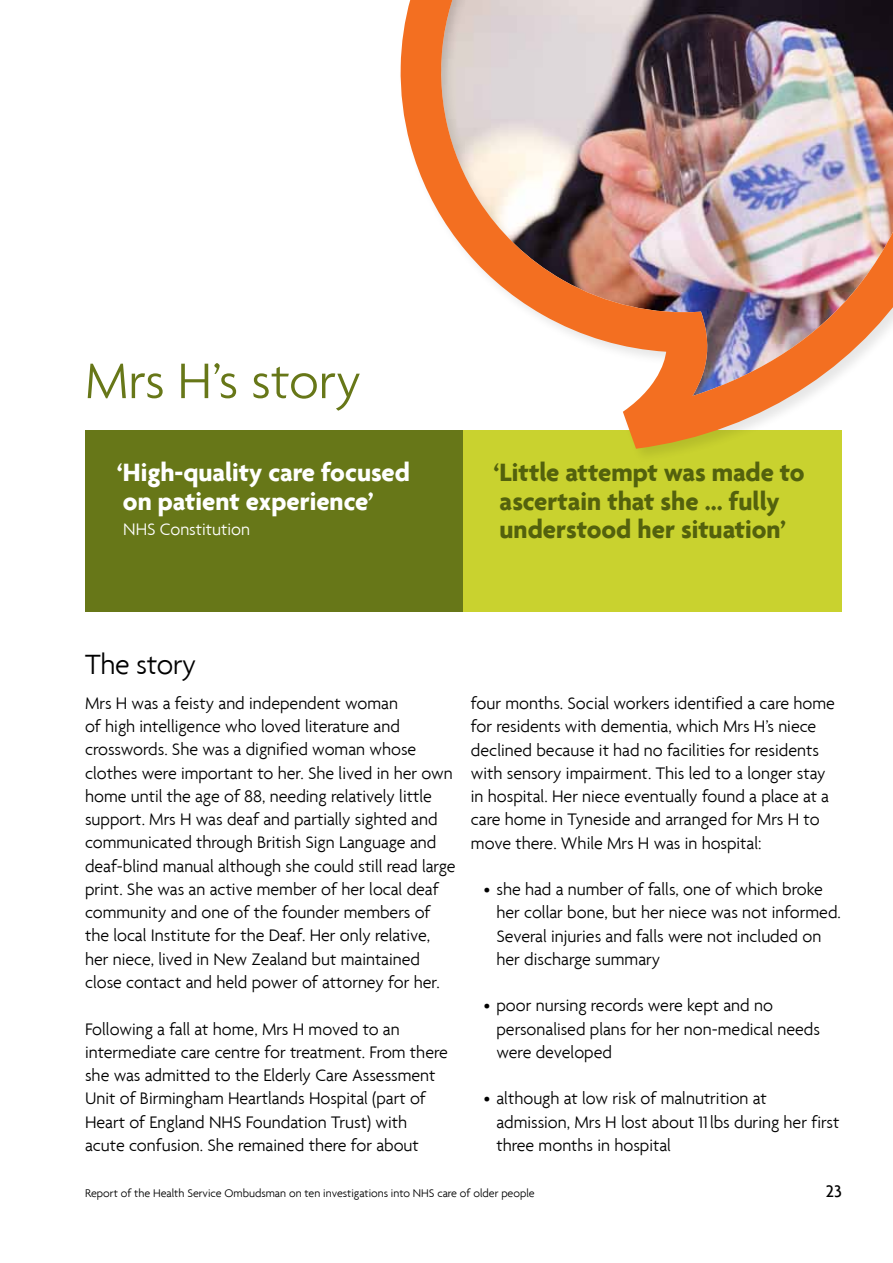
<style>
.page{position:relative;width:893px;height:1263px;background:#fff}
.page>*{position:absolute;margin:0;border:0;box-sizing:border-box;transform-origin:0 0}
.t1{font:300 54px "Agenda";color:#677718}
.t2{font:300 30px "Agenda";letter-spacing:-.01em;color:#000}
.t3{font:700 27px/28.5px "Agenda";color:#53610d}
.t4{font:700 27px/28.5px "Agenda";color:#fff}
.t5{font:300 18px/23.2px "Agenda";color:#000}
.t6{font:300 18px "Agenda";color:#fff}
.t7{font:500 18px "Agenda";color:#000}
.t8{font:300 12px "Agenda";color:#000}
</style>
<div class="page">
<div style="left:85px;top:430px;width:378px;height:181px;background:#677718"></div>
<div style="left:463px;top:430px;width:379px;height:181px;background:#c9d22f"></div>
<div style="left:397px;top:0;width:496px;height:463px;background:#000;opacity:.1"></div>
<img style="left:400px;top:0;width:493px;height:449px">
<h1 class="t1" style="left:85px;top:349px;width:278px">Mrs H’s story</h1>
<h3 class="t4" style="left:117px;top:458px;width:295px">‘High‑quality care focused on patient experience’</h3>
<p class="t6" style="left:123px;top:518px;width:128px">NHS Constitution</p>
<h3 class="t3" style="left:494px;top:458px;width:313px">‘Little attempt was made to ascertain that she ... fully understood her situation’</h3>
<h2 class="t2" style="left:85px;top:646px;width:113px">The story</h2>
<p class="t5" style="left:85px;top:691px;width:372px">Mrs H was a feisty and independent woman<br>of high intelligence who loved literature and crosswords. She was a dignified woman whose clothes were important to her. She lived in her own home until the age of 88, needing relatively little support. Mrs H was deaf and partially sighted and communicated through British Sign Language and deaf-blind manual although she could still read large print. She was an active member of her local deaf community and one of the founder members of the local Institute for the Deaf. Her only relative, her niece, lived in New Zealand but maintained close contact and held power of attorney for her.</p>
<p class="t5" style="left:85px;top:1017px;width:364px">Following a fall at home, Mrs H moved to an intermediate care centre for treatment. From there she was admitted to the Elderly Care Assessment Unit of Birmingham Heartlands Hospital (part of Heart of England NHS Foundation Trust) with acute confusion. She remained there for about</p>
<p class="t5" style="left:471px;top:691px;width:365px">four months. Social workers identified a care home for residents with dementia, which Mrs H’s niece declined because it had no facilities for residents with sensory impairment. This led to a longer stay in hospital. Her niece eventually found a place at a care home in Tyneside and arranged for Mrs H to move there. While Mrs H was in hospital:</p>
<p class="t5" style="left:496px;top:877px;width:346px;text-indent:-13px">• she had a number of falls, one of which broke her collar bone, but her niece was not informed.<br>Several injuries and falls were not included on her discharge summary</p>
<p class="t5" style="left:496px;top:993px;width:325px;text-indent:-13px">• poor nursing records were kept and no personalised plans for her non‑medical needs were developed</p>
<p class="t5" style="left:496px;top:1086px;width:344px;text-indent:-13px">• although at low risk of malnutrition at admission, Mrs H lost about 11lbs during her first three months in hospital</p>
<p class="t8" style="left:85px;top:1186px;width:451px">Report of the Health Service Ombudsman on ten investigations into NHS care of older people</p>
<p class="t7" style="left:826px;top:1180px;width:18px">23</p>
</div>
